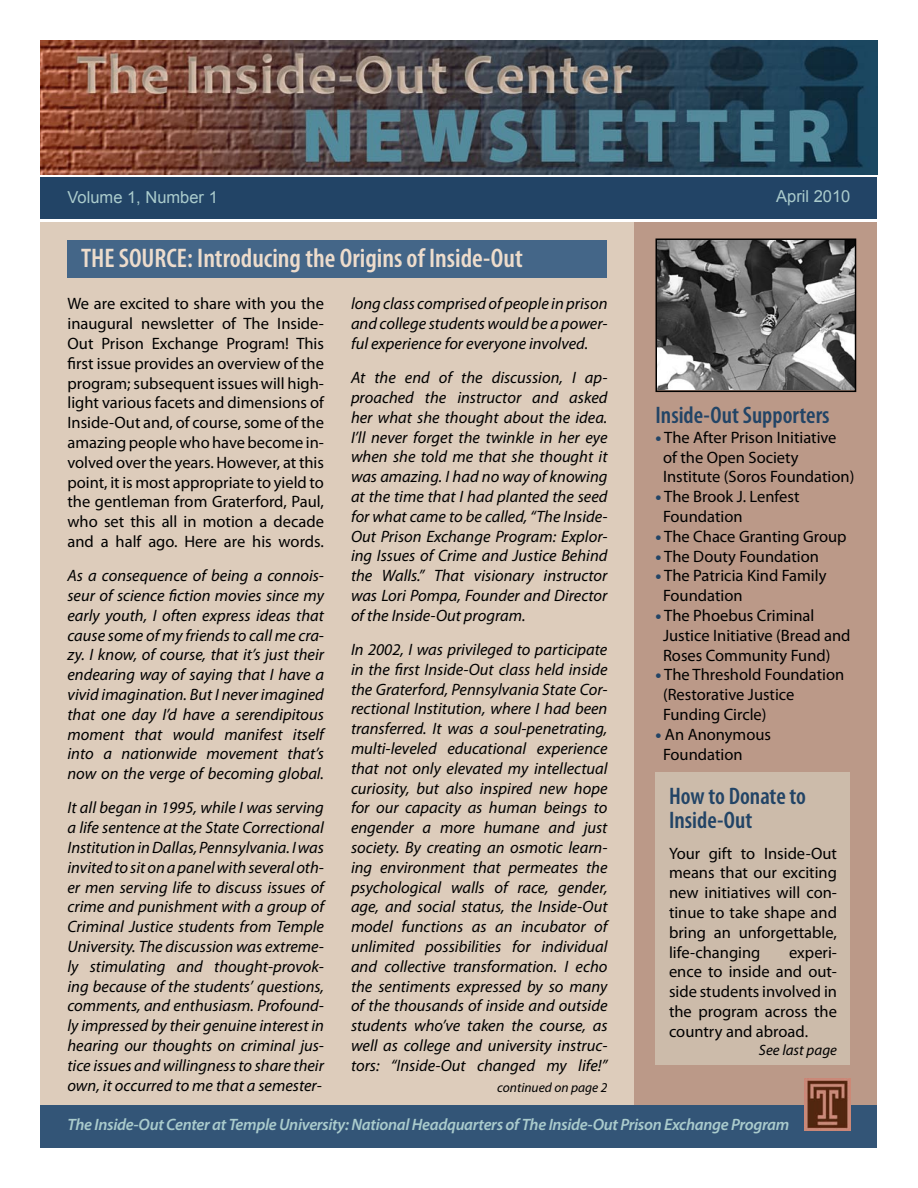
<style>
.page{position:relative;width:918px;height:1188px;background:#fff}
.page>*{position:absolute;margin:0;border:0;box-sizing:border-box;transform-origin:0 0}
.t1{font:600 condensed 27px "Myriad Pro";color:#eddccc}
.t2{font:600 condensed 24px/24px "Myriad Pro";color:#246}
.t3{font:italic 16.5px/19.8px "Myriad Pro";color:#000;text-align:justify}
.t4{font:16.5px/19.8px "Myriad Pro";color:#000}
.t5{font:italic 600 16.5px "Myriad Pro";letter-spacing:-.02em;color:#aacbcc}
.t6{font:16.5px "Arial";color:#aacbcc}
.t7{font:italic 15px "Myriad Pro";color:#000}
.t8{font:italic 13.5px "Myriad Pro";color:#000}
.s1{font-weight:900;color:#246}
</style>
<div class="page">
<div style="left:40px;top:177px;width:838px;height:42px;background:#246"></div>
<div style="left:40px;top:222px;width:594px;height:905px;background:#dcb"></div>
<div style="left:634px;top:222px;width:244px;height:924px;background:#b98"></div>
<div style="left:40px;top:1105px;width:838px;height:43px;background:#357"></div>
<div style="left:68px;top:240px;width:540px;height:37px;background:#468"></div>
<img style="left:40px;top:40px;width:838px;height:134px">
<img style="left:804px;top:1078px;width:46px;height:52px">
<img style="left:659px;top:241px;width:194px;height:148px">
<div style="left:656px;top:238px;width:200px;height:154px;border:2px solid #000"></div>
<div style="left:656px;top:772px;width:194px;height:293px;background:#cba"></div>
<p class="t6" style="left:68px;top:187px;width:152px">Volume 1, Number 1</p>
<h1 class="t1" style="left:81px;top:241px;width:443px">THE SOURCE: Introducing the Origins of Inside-Out</h1>
<p class="t4" style="left:68px;top:294px;width:258px;text-align:justify">We are excited to share with you the inaugural newsletter of The Inside-Out Prison Exchange Program! This first issue provides an overview of the program; subsequent issues will high&shy;light various facets and dimensions of Inside-Out and, of course, some of the amazing people who have become in&shy;volved over the years. However, at this point, it is most appropriate to yield to the gentleman from Graterford, Paul, who set this all in motion a decade and a half ago. Here are his words.</p>
<p class="t3" style="left:68px;top:565px;width:258px">As a consequence of being a connois&shy;seur of science fiction movies since my early youth, I often express ideas that cause some of my friends to call me cra&shy;zy. I know, of course, that it’s just their endearing way of saying that I have a vivid imagination. But I never imagined that one day I’d have a serendipitous moment that would manifest itself into a nationwide movement that’s now on the verge of becoming global.</p>
<p class="t3" style="left:68px;top:798px;width:258px">It all began in 1995, while I was serving a life sentence at the State Correctional Institution in Dallas, Pennsylvania. I was invited to sit on a panel with several oth&shy;er men serving life to discuss issues of crime and punishment with a group of Criminal Justice students from Temple University. The discussion was extreme&shy;ly stimulating and thought-provok&shy;ing because of the students’ questions, comments, and enthusiasm. Profound&shy;ly impressed by their genuine interest in hearing our thoughts on criminal jus&shy;tice issues and willingness to share their own, it occurred to me that a semester-</p>
<p class="t3" style="left:351px;top:294px;width:258px">long class comprised of people in prison and college students would be a power&shy;ful experience for everyone involved.</p>
<p class="t3" style="left:351px;top:367px;width:258px">At the end of the discussion, I ap&shy;proached the instructor and asked her what she thought about the idea.<br>I’ll never forget the twinkle in her eye when she told me that she thought it was amazing. I had no way of knowing at the time that I had planted the seed for what came to be called, “The Inside-Out Prison Exchange Program: Explor&shy;ing Issues of Crime and Justice Behind the Walls.” That visionary instructor was Lori Pompa, Founder and Director of the Inside-Out program.</p>
<p class="t3" style="left:351px;top:639px;width:258px">In 2002, I was privileged to participate in the first Inside-Out class held inside the Graterford, Pennsylvania State Cor&shy;rectional Institution, where I had been transferred. It was a soul-penetrating, multi-leveled educational experience that not only elevated my intellectual curiosity, but also inspired new hope for our capacity as human beings to engender a more humane and just society. By creating an osmotic learn&shy;ing environment that permeates the psychological walls of race, gender, age, and social status, the Inside-Out model functions as an incubator of unlimited possibilities for individual and collective transformation. I echo the sentiments expressed by so many of the thousands of inside and outside students who’ve taken the course, as well as college and university instruc&shy;tors: “Inside-Out changed my life!”</p>
<p class="t8" style="left:497px;top:1079px;width:112px">continued on page 2</p>
<p class="t6" style="left:776px;top:187px;width:76px">April 2010</p>
<h2 class="t2" style="left:656px;top:403px;width:176px">Inside-Out Supporters</h2>
<p class="t4" style="left:663px;top:427px;width:193px;text-indent:-8px"><span class="s1">•</span> The After Prison Initiative of the Open Society<br>Institute (Soros Foundation)</p>
<p class="t4" style="left:663px;top:487px;width:138px;text-indent:-8px"><span class="s1">•</span> The Brook J. Lenfest<br>Foundation</p>
<p class="t4" style="left:656px;top:526px;width:193px"><span class="s1">•</span> The Chace Granting Group</p>
<p class="t4" style="left:656px;top:546px;width:165px"><span class="s1">•</span> The Douty Foundation</p>
<p class="t4" style="left:663px;top:566px;width:165px;text-indent:-8px"><span class="s1">•</span> The Patricia Kind Family<br>Foundation</p>
<p class="t4" style="left:663px;top:605px;width:189px;text-indent:-8px"><span class="s1">•</span> The Phoebus Criminal<br>Justice Initiative (Bread and<br>Roses Community Fund)</p>
<p class="t4" style="left:663px;top:665px;width:183px;text-indent:-8px"><span class="s1">•</span> The Threshold Foundation (Restorative Justice<br>Funding Circle)</p>
<p class="t4" style="left:663px;top:724px;width:110px;text-indent:-8px"><span class="s1">•</span> An Anonymous<br>Foundation</p>
<h2 class="t2" style="left:669px;top:784px;width:139px">How to Donate to<br>Inside-Out</h2>
<p class="t4" style="left:669px;top:843px;width:169px;text-align:justify">Your gift to Inside-Out means that our exciting new initiatives will con&shy;tinue to take shape and bring an unforgettable, life-changing</p>
<p class="t4" style="left:669px;top:942px;width:170px;text-align:justify;text-indent:120px">experi&shy;ence to inside and out&shy;side students involved in the program across the country and abroad.</p>
<p class="t7" style="left:759px;top:1041px;width:80px">See last page</p>
<p class="t5" style="left:68px;top:1114px;width:723px">The Inside-Out Center at Temple University: National Headquarters of The Inside-Out Prison Exchange Program</p>
</div>
